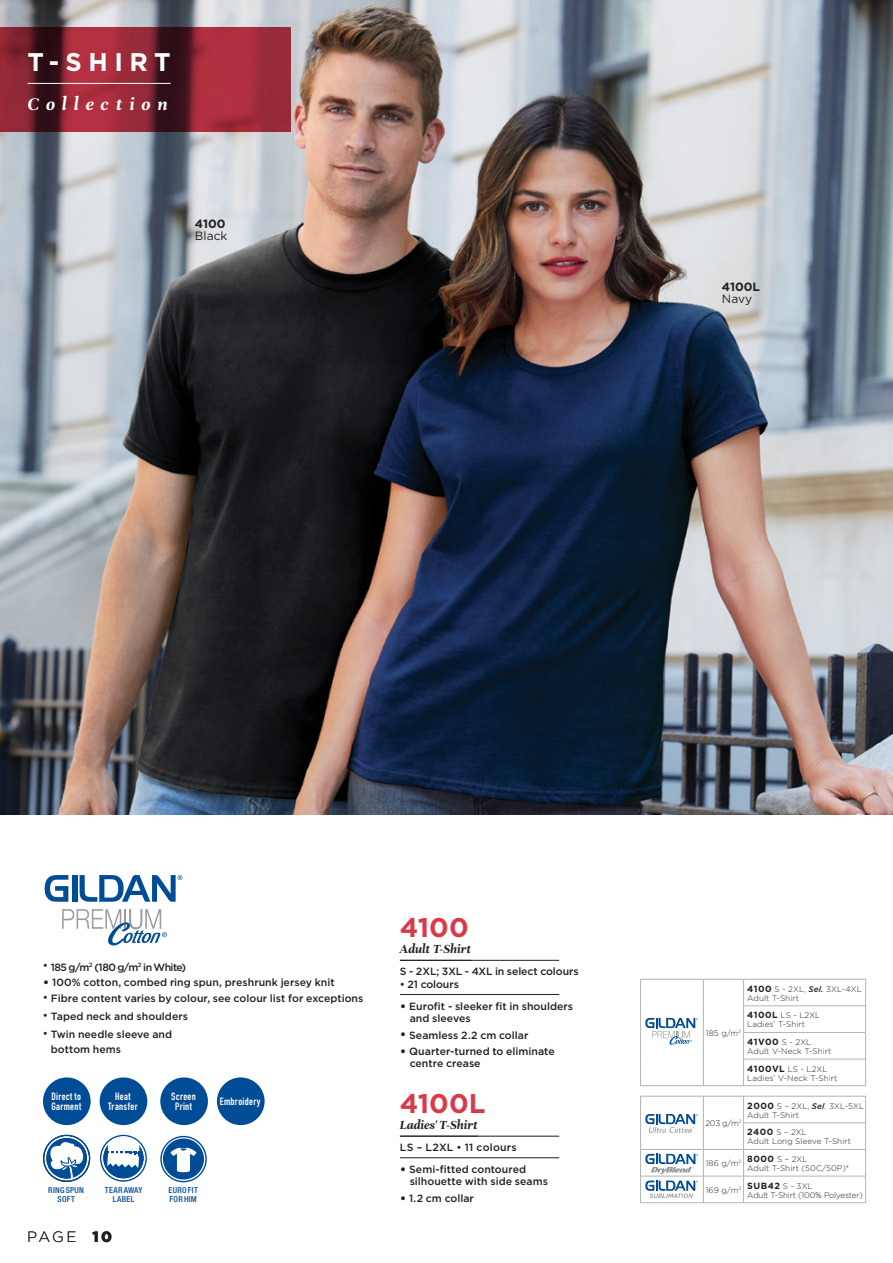
<style>
.page{position:relative;width:893px;height:1263px;background:#fff}
.page>*{position:absolute;margin:0;border:0;box-sizing:border-box;transform-origin:0 0}
.t1{font:700 27px "Gotham";color:#d93a49}
.t2{font:700 25.5px "Gotham";letter-spacing:.255em;color:#fff}
.t3{font:italic 700 19.5px "Unna";letter-spacing:.35em;color:#fff}
.t4{font:300 15px "Gotham";color:#231f20}
.t5{font:italic 700 13.5px "Unna";color:#231f20}
.t6{font:700 12px "Gotham";color:#231f20}
.t7{font:12px "Gotham";color:#231f20}
.t8{font:500 10.5px/12px "Gotham";color:#231f20}
.t9{font:700 10.5px/9.8px "DIN Condensed";letter-spacing:.03em;color:#fff;text-align:center}
.t10{font:500 10.5px "Gotham";letter-spacing:-.06em;color:#231f20}
.t11{font:500 10.5px "Gotham";letter-spacing:.025em;color:#231f20}
.t12{font:700 9px "Gotham";letter-spacing:.05em;color:#231f20}
.t13{font:500 condensed 8.25px/8.2px "Helvetica Neue LT Std";color:#004c96;text-align:center}
.t14{font:500 condensed 8.25px/9px "Helvetica Neue LT Std";letter-spacing:.03em;color:#004c96}
.t15{font:300 8.1px/9px "Gotham";letter-spacing:.01em;color:#231f20}
.t16{font:300 8.1px "Gotham";letter-spacing:-.02em;color:#231f20}
.t17{font:500 condensed 8.1px/8.1px "Helvetica Neue LT Std";color:#004c96}
.s1{font-size:13.5px}
.s2{font-weight:700;font-size:9px}
.s3{font-weight:500;font-style:italic}
.s4{font-weight:300;font-size:8.1px}
.s5{font-style:italic}
.s6{font-weight:900}
</style>
<div class="page">
<img style="left:0;top:0;width:893px;height:814px">
<svg style="left:0;top:27px;width:290px;height:105px;background:#872532"></svg>
<hr style="left:28px;top:83px;width:143px;height:1px;background:#fff">
<svg style="left:45px;top:875px;width:23px;height:27px"></svg>
<div style="left:72px;top:875px;width:5px;height:27px;background:#004c96"></div>
<svg style="left:80px;top:875px;width:102px;height:27px"></svg>
<svg style="left:62px;top:909px;width:105px;height:36px"></svg>
<svg style="left:160px;top:1136px;width:47px;height:46px"></svg>
<hr style="left:704px;top:1202px;width:39px;height:1px;background:#b1b4b6">
<hr style="left:704px;top:1176px;width:39px;height:1px;background:#b1b4b6">
<hr style="left:704px;top:1149px;width:39px;height:1px;background:#b1b4b6">
<hr style="left:704px;top:1096px;width:39px;height:1px;background:#b1b4b6">
<hr style="left:704px;top:1085px;width:39px;height:1px;background:#b1b4b6">
<hr style="left:704px;top:979px;width:39px;height:1px;background:#b1b4b6">
<hr style="left:744px;top:1202px;width:121px;height:1px;background:#b1b4b6">
<hr style="left:744px;top:1176px;width:121px;height:1px;background:#b1b4b6">
<hr style="left:744px;top:1149px;width:121px;height:1px;background:#b1b4b6">
<svg style="left:743px;top:1096px;width:1px;height:107px"></svg>
<hr style="left:744px;top:1122px;width:121px;height:1px;background:#b1b4b6">
<hr style="left:744px;top:1096px;width:121px;height:1px;background:#b1b4b6">
<hr style="left:744px;top:1085px;width:121px;height:1px;background:#b1b4b6">
<hr style="left:744px;top:1059px;width:121px;height:1px;background:#b1b4b6">
<hr style="left:744px;top:1032px;width:121px;height:1px;background:#b1b4b6">
<svg style="left:743px;top:979px;width:1px;height:107px"></svg>
<hr style="left:744px;top:1005px;width:121px;height:1px;background:#b1b4b6">
<hr style="left:744px;top:979px;width:121px;height:1px;background:#b1b4b6">
<svg style="left:865px;top:1096px;width:1px;height:107px"></svg>
<svg style="left:865px;top:979px;width:1px;height:107px"></svg>
<svg style="left:640px;top:1096px;width:64px;height:107px"></svg>
<svg style="left:640px;top:979px;width:64px;height:107px"></svg>
<svg style="left:43px;top:1135px;width:47px;height:47px"></svg>
<svg style="left:100px;top:1135px;width:47px;height:47px"></svg>
<div style="left:43px;top:1077px;width:48px;height:48px;background:#004c96;border-radius:50%"></div>
<div style="left:100px;top:1077px;width:47px;height:48px;background:#004c96;border-radius:50%"></div>
<div style="left:160px;top:1077px;width:48px;height:48px;background:#004c96;border-radius:50%"></div>
<div style="left:217px;top:1077px;width:48px;height:48px;background:#004c96;border-radius:50%"></div>
<hr style="left:400px;top:1136px;width:159px;height:1px;background:#231f20">
<hr style="left:400px;top:1157px;width:159px;height:1px;background:#231f20">
<hr style="left:400px;top:960px;width:159px;height:1px;background:#231f20">
<hr style="left:400px;top:994px;width:159px;height:1px;background:#231f20">
<h2 class="t2" style="left:28px;top:45px;width:145px">T-SHIRT</h2>
<h3 class="t3" style="left:28px;top:93px;width:142px">Collection</h3>
<p class="t6" style="left:195px;top:215px;width:32px">4100</p>
<p class="t7" style="left:195px;top:228px;width:34px">Black</p>
<p class="t6" style="left:722px;top:279px;width:40px">4100L</p>
<p class="t7" style="left:722px;top:291px;width:32px">Navy</p>
<p class="t10" style="left:43px;top:960px;width:145px">• 185 g/m<sup>2</sup> (180 g/m<sup>2</sup> in White)</p>
<p class="t8" style="left:43px;top:976px;width:293px"><span class="s1">•</span> 100% cotton, combed ring spun, preshrunk jersey knit</p>
<p class="t8" style="left:43px;top:992px;width:322px">• Fibre content varies by colour, see colour list for exceptions</p>
<p class="t8" style="left:43px;top:1010px;width:147px">• Taped neck and shoulders</p>
<p class="t8" style="left:51px;top:1027px;width:123px;line-height:15px;text-indent:-8px">• Twin needle sleeve and bottom hems</p>
<h1 class="t1" style="left:400px;top:910px;width:70px">4100</h1>
<p class="t5" style="left:400px;top:941px;width:73px">Adult T-Shirt</p>
<p class="t8" style="left:400px;top:965px;width:180px">S - 2XL; 3XL - 4XL in select colours</p>
<p class="t8" style="left:400px;top:978px;width:60px">• 21 colours</p>
<p class="t8" style="left:410px;top:1000px;width:165px;text-indent:-10px"><span class="s1">•</span> Eurofit - sleeker fit in shoulders and sleeves</p>
<p class="t8" style="left:400px;top:1029px;width:130px"><span class="s1">•</span> Seamless 2.2 cm collar</p>
<p class="t8" style="left:410px;top:1045px;width:147px;text-indent:-10px"><span class="s1">•</span> Quarter-turned to eliminate centre crease</p>
<p class="t15" style="left:747px;top:984px;width:116px"><span class="s2">4100</span> S - 2XL, <span class="s3">Sel.</span> 3XL-4XL<br>Adult T-Shirt</p>
<p class="t15" style="left:747px;top:1011px;width:75px"><span class="s2">4100L</span> LS - L2XL<br>Ladies’ T-Shirt</p>
<p class="t15" style="left:706px;top:1028px;width:37px">185 g/m<sup>2</sup></p>
<p class="t12" style="left:747px;top:1036px;width:65px">41V00 <span class="s4">S - 2XL</span></p>
<p class="t15" style="left:747px;top:1046px;width:86px">Adult V-Neck T-Shirt</p>
<p class="t15" style="left:747px;top:1064px;width:92px"><span class="s2">4100VL</span> LS - L2XL<br>Ladies’ V-Neck T-Shirt</p>
<p class="t9" style="left:51px;top:1091px;width:31px;text-align:left">Direct to<br>Garment</p>
<p class="t9" style="left:108px;top:1091px;width:31px">Heat<br>Transfer</p>
<p class="t9" style="left:171px;top:1091px;width:26px">Screen<br>Print</p>
<p class="t9" style="left:220px;top:1096px;width:42px">Embroidery</p>
<h1 class="t1" style="left:400px;top:1085px;width:87px">4100L</h1>
<p class="t5" style="left:400px;top:1117px;width:79px">Ladies' T-Shirt</p>
<p class="t11" style="left:400px;top:1140px;width:118px">LS – L2XL • 11 colours</p>
<p class="t8" style="left:410px;top:1163px;width:140px;text-indent:-10px"><span class="s1">•</span> Semi-fitted contoured silhouette with side seams</p>
<p class="t8" style="left:400px;top:1192px;width:76px"><span class="s1">•</span> 1.2 cm collar</p>
<p class="t15" style="left:747px;top:1101px;width:118px"><span class="s2">2000</span> S – 2XL, <span class="s3">Sel</span><span class="s5">.</span> 3XL-5XL<br>Adult T-Shirt</p>
<p class="t15" style="left:705px;top:1118px;width:38px">203 g/m<sup>2</sup></p>
<p class="t15" style="left:747px;top:1128px;width:105px"><span class="s2">2400</span> S – 2XL<br>Adult Long Sleeve T-Shirt</p>
<p class="t15" style="left:747px;top:1154px;width:104px"><span class="s2">8000</span> S – 2XL<br>Adult T-Shirt (50C/50P)*</p>
<p class="t15" style="left:706px;top:1158px;width:37px">186 g/m<sup>2</sup></p>
<p class="t12" style="left:747px;top:1179px;width:67px">SUB42 <span class="s4">S - 3XL</span></p>
<p class="t16" style="left:747px;top:1189px;width:117px">Adult T-Shirt (100% Polyester)</p>
<p class="t13" style="left:113px;top:1195px;width:5px">L</p>
<p class="t13" style="left:131px;top:1195px;width:5px">L</p>
<p class="t14" style="left:168px;top:1186px;width:31px">EURO FIT<br>FOR HIM</p>
<p class="t15" style="left:706px;top:1185px;width:37px">169 g/m<sup>2</sup></p>
<p class="t13" style="left:49px;top:1186px;width:36px">RING SPUN<br>SOFT</p>
<p class="t17" style="left:106px;top:1186px;width:37px;text-align:center">TEAR AWAY<br>LABEL</p>
<p class="t13" style="left:134px;top:1186px;width:10px">AY</p>
<p class="t17" style="left:170px;top:1186px;width:28px">EUROFIT<br>FOR HIM</p>
<h3 class="t4" style="left:27px;top:1227px;width:87px">PAGE <span class="s6">10</span></h3>
</div>
